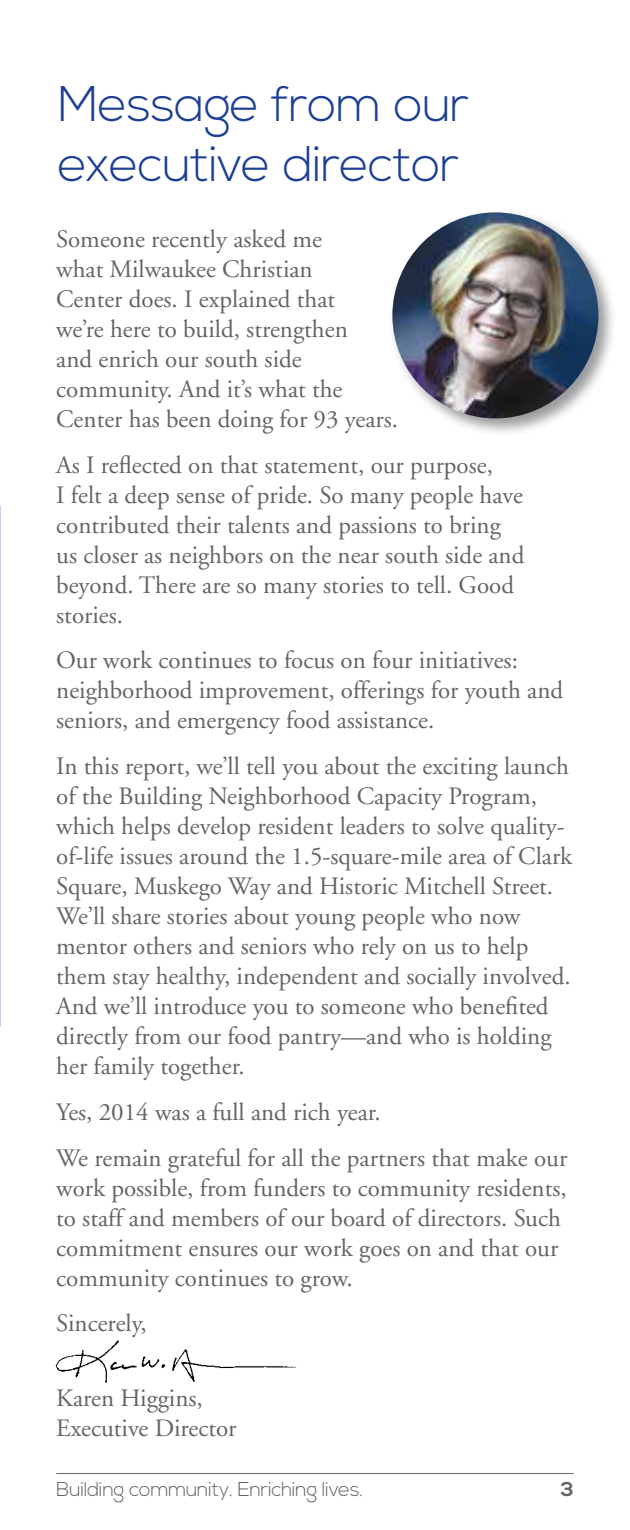
<style>
.page{position:relative;width:630px;height:1530px;background:#fff}
.page>*{position:absolute;margin:0;border:0;box-sizing:border-box;transform-origin:0 0}
.t1{font:300 50px/60px "Nexa";letter-spacing:-.02em;color:#1c3e94}
.t2{font:25px/30px "Adobe Garamond";color:#636466}
.t3{font:300 20px "Nexa";letter-spacing:-.02em;color:#636466}
.t4{font:700 20px "Nexa";color:#636466}
</style>
<div class="page">
<img style="left:55px;top:1340px;width:242px;height:43px">
<div style="left:389px;top:209px;width:228px;height:228px;background:#636466;opacity:.65"></div>
<img style="left:392px;top:212px;width:206px;height:206px;border-radius:103px">
<hr style="left:56px;top:1473px;width:518px;height:1px;background:#636466">
<h1 class="t1" style="left:58px;top:76px;width:413px">Message from our executive director</h1>
<p class="t2" style="left:56px;top:225px;width:343px">Someone recently asked me<br>what Milwaukee Christian<br>Center does. I explained that<br>we’re here to build, strengthen<br>and enrich our south side community. And it’s what the<br>Center has been doing for 93 years.</p>
<p class="t2" style="left:56px;top:450px;width:470px">As I reflected on that statement, our purpose,<br>I felt a deep sense of pride. So many people have contributed their talents and passions to bring us closer as neighbors on the near south side and beyond. There are so many stories to tell. Good stories.</p>
<p class="t2" style="left:56px;top:646px;width:509px">Our work continues to focus on four initiatives: neighborhood improvement, offerings for youth and seniors, and emergency food assistance.</p>
<p class="t2" style="left:56px;top:752px;width:517px">In this report, we’ll tell you about the exciting launch of the Building Neighborhood Capacity Program, which helps develop resident leaders to solve quality&shy;of-life issues around the 1.5-square-mile area of Clark Square, Muskego Way and Historic Mitchell Street.<br>We’ll share stories about young people who now mentor others and seniors who rely on us to help them stay healthy, independent and socially involved.<br>And we’ll introduce you to someone who benefited directly from our food pantry—and who is holding her family together.</p>
<p class="t2" style="left:56px;top:1090px;width:513px;line-height:45.8px">Yes, 2014 was a full and rich year.<br>We remain grateful for all the partners that make our</p>
<p class="t2" style="left:56px;top:1173px;width:512px">work possible, from funders to community residents, to staff and members of our board of directors. Such commitment ensures our work goes on and that our community continues to grow.</p>
<p class="t2" style="left:56px;top:1309px;width:92px">Sincerely,</p>
<p class="t2" style="left:56px;top:1384px;width:182px">Karen Higgins,<br>Executive Director</p>
<p class="t3" style="left:56px;top:1478px;width:308px">Building community. Enriching lives.</p>
<p class="t4" style="left:561px;top:1478px;width:15px">3</p>
</div>
